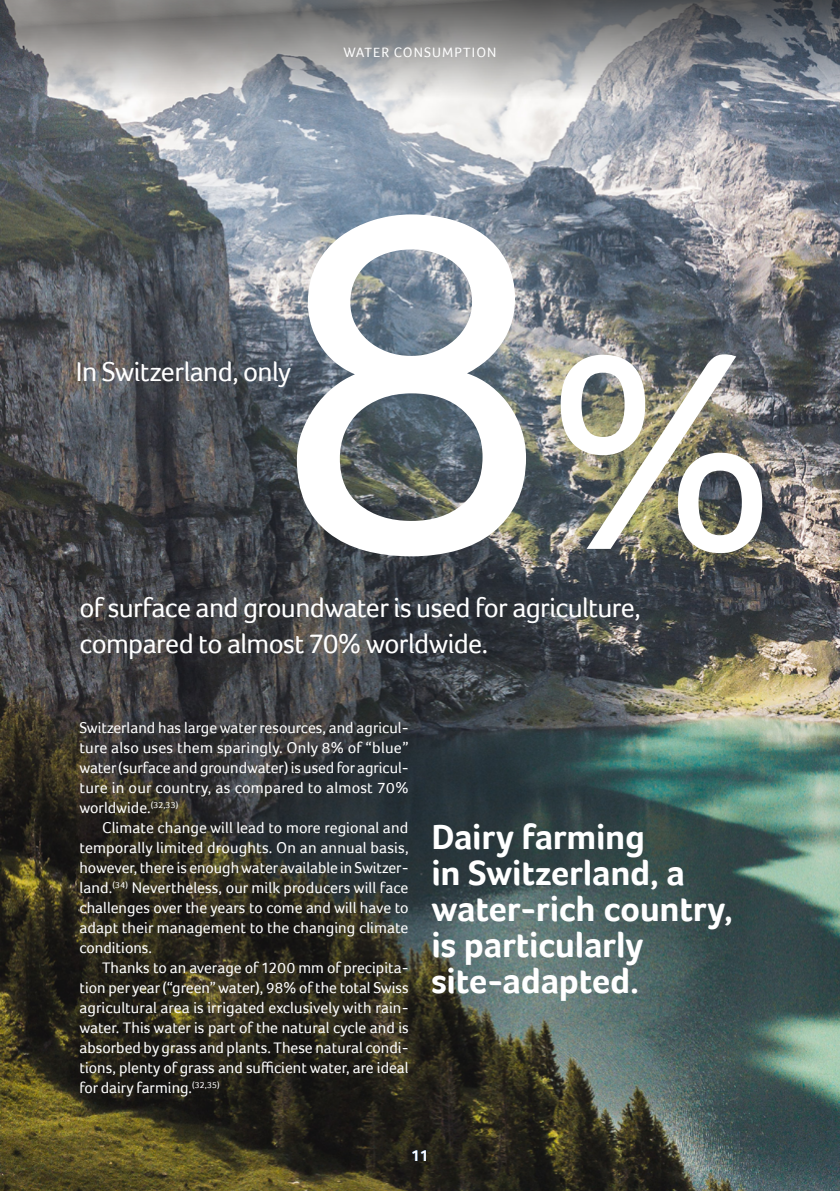
<style>
.page{position:relative;width:840px;height:1191px;background:#fff}
.page>*{position:absolute;margin:0;border:0;box-sizing:border-box;transform-origin:0 0}
._01_Text_8{font:499.8px "Foco";color:#fff}
._02_Head_18_Pt{font:700 36px/36px "Foco";letter-spacing:-.01em;color:#fff}
._02_Lead_14_Pt{font:28px/36px "Foco";letter-spacing:-.025em;color:#fff}
._01_Text_8-2{font:16px/20px "Foco";color:#fff;text-align:justify}
.t1{font:700 16px "Foco";color:#fff}
.t2{font:14px "Foco";letter-spacing:.08em;color:#fff}
.s1{font-size:284.6px}
.s2{font-size:15.4px}
</style>
<div class="page">
<img style="left:0;top:0;width:839px;height:1191px">
<svg style="left:1px;top:0;width:838px;height:141px;background:#94979c"></svg>
<p class="t2" style="left:343px;top:44px;width:154px">WATER CONSUMPTION</p>
<p class="_01_Text_8" style="left:275px;top:92px;width:503px">8<span class="s1">%</span></p>
<p class="_02_Lead_14_Pt" style="left:76px;top:353px;width:217px">In Switzerland, only</p>
<p class="_02_Lead_14_Pt" style="left:79px;top:589px;width:562px">of surface and groundwater is used for agriculture, compared to almost 70% worldwide.</p>
<p class="_01_Text_8-2" style="left:79px;top:717px;width:330px">Switzerland has large water resources, and agricul&shy;ture also uses them sparingly. Only <span class="s2">8</span>% of “blue” water (surface and groundwater) is used for agricul&shy;ture in our country, as compared to almost <span class="s2">70</span>% worldwide.<sup>(</sup><sup>32</sup><sup>,</sup><sup>33</sup><sup>)</sup></p>
<p class="_01_Text_8-2" style="left:79px;top:817px;width:330px;text-indent:23px">Climate change will lead to more regional and temporally limited droughts. On an annual basis, however, there is enough water available in Switzer&shy;land.<sup>(</sup><sup>34</sup><sup>)</sup> Nevertheless, our milk producers will face challenges over the years to come and will have to adapt their management to the changing climate conditions.</p>
<p class="_01_Text_8-2" style="left:79px;top:957px;width:331px;text-indent:23px">Thanks to an average of <span class="s2">1200</span> mm of precipita&shy;tion per year (“green” water), <span class="s2">98</span>% of the total Swiss agricultural area is irrigated exclusively with rain&shy;water. This water is part of the natural cycle and is absorbed by grass and plants. These natural condi&shy;tions, plenty of grass and sufficient water, are ideal for dairy farming.<sup>(</sup><sup>32</sup><sup>,</sup><sup>35</sup><sup>)</sup></p>
<p class="_02_Head_18_Pt" style="left:431px;top:818px;width:303px">Dairy farming<br>in Switzerland, a water-rich country, is particularly site-adapted.</p>
<p class="t1" style="left:411px;top:1146px;width:19px">11</p>
</div>
